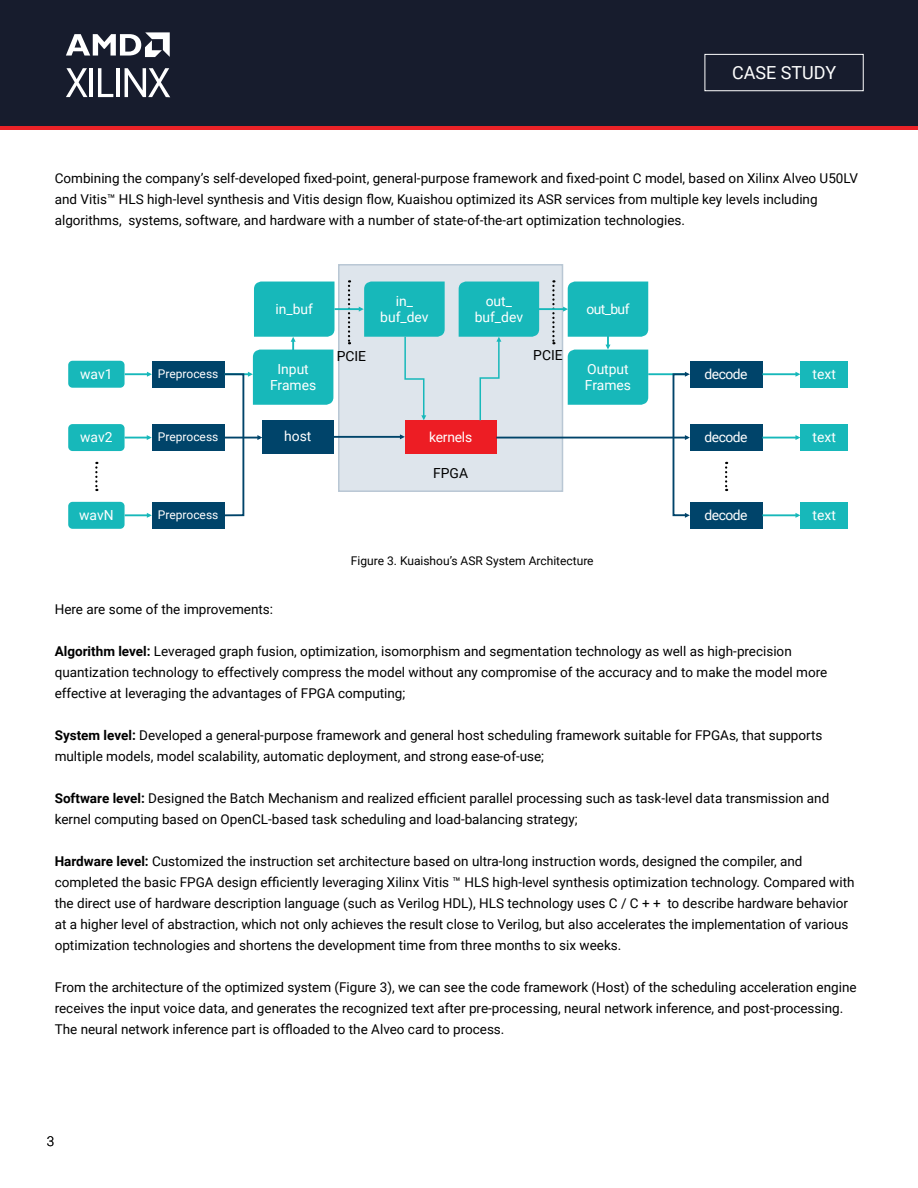
<style>
.page{position:relative;width:918px;height:1188px;background:#fff}
.page>*{position:absolute;margin:0;border:0;box-sizing:border-box;transform-origin:0 0}
.t1{font:18px "Roboto";color:#fff}
.t2{font:13.8px/15.6px "Roboto";color:#fff;text-align:center}
.t3{font:13.8px "Roboto";color:#000}
.t4{font:13.5px/21px "Roboto";color:#000}
.t5{font:300 13.5px "Roboto";color:#000}
.t6{font:12px "Roboto";color:#000}
.t7{font:12px "Roboto";color:#fff}
.s1{font-weight:700}
</style>
<div class="page">
<div style="left:0;top:0;width:918px;height:128px;background:#171c2d"></div>
<div style="left:705px;top:54px;width:159px;height:37px;border:1px solid #fff"></div>
<hr style="left:0;top:127px;width:917px;height:3px;background:#eb2227">
<svg style="left:66px;top:68px;width:22px;height:29px"></svg>
<hr style="left:90px;top:68px;width:3px;height:29px;background:#fff">
<svg style="left:98px;top:68px;width:15px;height:29px"></svg>
<hr style="left:116px;top:68px;width:4px;height:29px;background:#fff">
<svg style="left:125px;top:68px;width:45px;height:29px"></svg>
<svg style="left:66px;top:32px;width:104px;height:25px"></svg>
<div style="left:152px;top:361px;width:72px;height:27px;background:#00446a"></div>
<div style="left:152px;top:424px;width:72px;height:27px;background:#00446a"></div>
<div style="left:152px;top:502px;width:72px;height:27px;background:#00446a"></div>
<div style="left:262px;top:420px;width:72px;height:33px;background:#00446a"></div>
<div style="left:338px;top:264px;width:225px;height:228px;background:#dee5ec;border:2px solid #b9c7d4"></div>
<div style="left:690px;top:361px;width:72px;height:27px;background:#00446a"></div>
<div style="left:690px;top:424px;width:72px;height:27px;background:#00446a"></div>
<div style="left:690px;top:502px;width:72px;height:27px;background:#00446a"></div>
<div style="left:800px;top:361px;width:48px;height:27px;background:#17b8ba"></div>
<div style="left:800px;top:424px;width:48px;height:27px;background:#17b8ba"></div>
<div style="left:800px;top:502px;width:48px;height:27px;background:#17b8ba"></div>
<div style="left:405px;top:420px;width:91px;height:33px;background:#ed1d24"></div>
<div style="left:68px;top:361px;width:57px;height:27px;background:#17b8ba;border-radius:4px"></div>
<div style="left:68px;top:424px;width:57px;height:27px;background:#17b8ba;border-radius:4px"></div>
<div style="left:68px;top:502px;width:57px;height:27px;background:#17b8ba;border-radius:4px"></div>
<hr style="left:125px;top:373px;width:24px;height:2px;background:#17b8ba">
<svg style="left:147px;top:372px;width:5px;height:5px"></svg>
<svg style="left:95px;top:462px;width:3px;height:29px"></svg>
<svg style="left:725px;top:462px;width:2px;height:29px"></svg>
<svg style="left:348px;top:280px;width:2px;height:64px"></svg>
<svg style="left:552px;top:280px;width:3px;height:64px"></svg>
<hr style="left:125px;top:437px;width:24px;height:2px;background:#17b8ba">
<svg style="left:147px;top:435px;width:5px;height:5px"></svg>
<hr style="left:125px;top:514px;width:24px;height:2px;background:#17b8ba">
<svg style="left:147px;top:513px;width:5px;height:5px"></svg>
<hr style="left:224px;top:437px;width:36px;height:2px;background:#00446a">
<svg style="left:257px;top:435px;width:5px;height:5px"></svg>
<hr style="left:335px;top:308px;width:26px;height:2px;background:#17b8ba">
<hr style="left:224px;top:373px;width:26px;height:2px;background:#17b8ba">
<svg style="left:248px;top:350px;width:85px;height:55px;background:#25bcbe"></svg>
<hr style="left:292px;top:339px;width:2px;height:26px;background:#17b8ba">
<svg style="left:254px;top:282px;width:81px;height:60px;background:#2dbec0"></svg>
<hr style="left:334px;top:436px;width:68px;height:2px;background:#00446a">
<svg style="left:400px;top:434px;width:5px;height:5px"></svg>
<hr style="left:539px;top:308px;width:27px;height:2px;background:#17b8ba">
<svg style="left:563px;top:282px;width:85px;height:55px;background:#25bcbe"></svg>
<hr style="left:607px;top:321px;width:2px;height:26px;background:#17b8ba">
<svg style="left:568px;top:345px;width:80px;height:60px;background:#2abdbf"></svg>
<hr style="left:496px;top:437px;width:191px;height:2px;background:#00446a">
<hr style="left:762px;top:373px;width:36px;height:2px;background:#17b8ba">
<svg style="left:795px;top:372px;width:5px;height:5px"></svg>
<hr style="left:762px;top:437px;width:36px;height:2px;background:#17b8ba">
<svg style="left:795px;top:435px;width:5px;height:5px"></svg>
<hr style="left:762px;top:514px;width:36px;height:2px;background:#17b8ba">
<svg style="left:795px;top:513px;width:5px;height:5px"></svg>
<hr style="left:648px;top:373px;width:39px;height:2px;background:#17b8ba">
<svg style="left:459px;top:282px;width:80px;height:140px"></svg>
<svg style="left:359px;top:282px;width:86px;height:138px"></svg>
<div style="left:673px;top:373px;width:15px;height:143px;border:2px solid #00446a"></div>
<svg style="left:685px;top:513px;width:5px;height:5px"></svg>
<div style="left:224px;top:373px;width:20px;height:143px;border:2px solid #00446a"></div>
<h1 class="t1" style="left:732px;top:60px;width:106px">CASE STUDY</h1>
<p class="t4" style="left:55px;top:167px;width:805px">Combining the company’s self-developed fixed-point, general-purpose framework and fixed-point C model, based on Xilinx Alveo U50LV and Vitis™ HLS high-level synthesis and Vitis design flow, Kuaishou optimized its ASR services from multiple key levels including algorithms, systems, software, and hardware with a number of state-of-the-art optimization technologies.</p>
<p class="t2" style="left:380px;top:293px;width:50px">in_ buf_dev</p>
<p class="t2" style="left:475px;top:293px;width:50px">out_ buf_dev</p>
<p class="t2" style="left:275px;top:300px;width:39px">in_buf</p>
<p class="t2" style="left:586px;top:300px;width:45px">out_buf</p>
<p class="t3" style="left:337px;top:347px;width:31px">PCIE</p>
<p class="t3" style="left:533px;top:345px;width:31px">PCIE</p>
<p class="t2" style="left:80px;top:366px;width:34px">wav1</p>
<p class="t7" style="left:158px;top:365px;width:62px">Preprocess</p>
<p class="t2" style="left:270px;top:361px;width:48px">Input<br>Frames</p>
<p class="t2" style="left:585px;top:361px;width:48px;text-align:left">Output<br>Frames</p>
<p class="t2" style="left:705px;top:366px;width:45px">decode</p>
<p class="t2" style="left:813px;top:366px;width:25px">text</p>
<p class="t2" style="left:80px;top:429px;width:34px">wav2</p>
<p class="t7" style="left:158px;top:429px;width:62px">Preprocess</p>
<p class="t2" style="left:284px;top:428px;width:29px">host</p>
<p class="t2" style="left:429px;top:429px;width:45px">kernels</p>
<p class="t2" style="left:705px;top:429px;width:45px">decode</p>
<p class="t2" style="left:813px;top:429px;width:25px">text</p>
<p class="t3" style="left:433px;top:463px;width:36px">FPGA</p>
<p class="t2" style="left:79px;top:507px;width:36px">wavN</p>
<p class="t7" style="left:158px;top:507px;width:62px">Preprocess</p>
<p class="t2" style="left:705px;top:507px;width:45px">decode</p>
<p class="t2" style="left:813px;top:507px;width:25px">text</p>
<p class="t6" style="left:351px;top:552px;width:244px">Figure 3. Kuaishou’s ASR System Architecture</p>
<p class="t4" style="left:55px;top:598px;width:220px">Here are some of the improvements:</p>
<p class="t4" style="left:55px;top:640px;width:774px"><span class="s1">Algorithm level:</span> Leveraged graph fusion, optimization, isomorphism and segmentation technology as well as high-precision quantization technology to effectively compress the model without any compromise of the accuracy and to make the model more effective at leveraging the advantages of FPGA computing;</p>
<p class="t4" style="left:55px;top:724px;width:769px"><span class="s1">System level:</span> Developed a general-purpose framework and general host scheduling framework suitable for FPGAs, that supports multiple models, model scalability, automatic deployment, and strong ease-of-use;</p>
<p class="t4" style="left:55px;top:787px;width:776px"><span class="s1">Software level:</span> Designed the Batch Mechanism and realized efficient parallel processing such as task-level data transmission and kernel computing based on OpenCL-based task scheduling and load-balancing strategy;</p>
<p class="t4" style="left:55px;top:850px;width:801px"><span class="s1">Hardware level:</span> Customized the instruction set architecture based on ultra-long instruction words, designed the compiler, and completed the basic FPGA design efficiently leveraging Xilinx Vitis ™ HLS high-level synthesis optimization technology. Compared with the direct use of hardware description language (such as Verilog HDL), HLS technology uses C / C + + to describe hardware behavior at a higher level of abstraction, which not only achieves the result close to Verilog, but also accelerates the implementation of various optimization technologies and shortens the development time from three months to six weeks.</p>
<p class="t4" style="left:55px;top:976px;width:803px">From the architecture of the optimized system (Figure 3), we can see the code framework (Host) of the scheduling acceleration engine receives the input voice data, and generates the recognized text after pre-processing, neural network inference, and post-processing.<br>The neural network inference part is offloaded to the Alveo card to process.</p>
<p class="t5" style="left:47px;top:1131px;width:9px">3</p>
</div>
